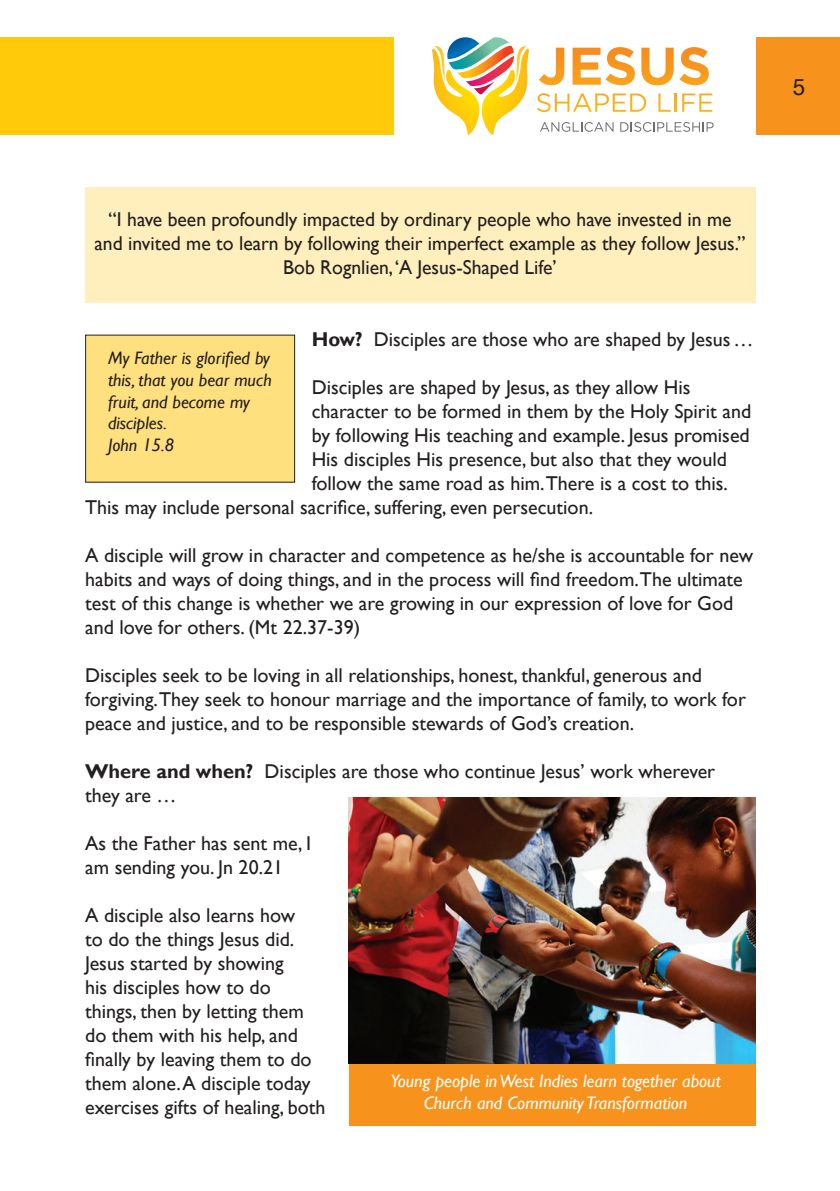
<style>
.page{position:relative;width:840px;height:1191px;background:#fff}
.page>*{position:absolute;margin:0;border:0;box-sizing:border-box;transform-origin:0 0}
.t1{font:22px "Helv";color:#231f20}
.t2{font:20px/24px "Gill Sans";color:#231f20}
.t3{font:italic 18px/21.6px "Gill Sans";color:#231f20}
.t4{font:italic 18px/21.6px "Gill Sans";color:#fff;text-align:center}
.s1{font-weight:700}
</style>
<div class="page">
<svg style="left:539px;top:48px;width:25px;height:37px"></svg>
<svg style="left:572px;top:47px;width:62px;height:38px"></svg>
<svg style="left:641px;top:48px;width:32px;height:37px"></svg>
<svg style="left:679px;top:47px;width:29px;height:38px"></svg>
<svg style="left:537px;top:93px;width:109px;height:19px"></svg>
<svg style="left:658px;top:93px;width:54px;height:19px"></svg>
<svg style="left:540px;top:122px;width:73px;height:10px"></svg>
<svg style="left:620px;top:122px;width:93px;height:10px"></svg>
<svg style="left:432px;top:37px;width:96px;height:98px"></svg>
<div style="left:755px;top:37px;width:84px;height:98px;background:#f7931d"></div>
<div style="left:0;top:37px;width:393px;height:98px;background:#feca0a"></div>
<div style="left:85px;top:187px;width:670px;height:116px;background:#feefbc"></div>
<div style="left:86px;top:335px;width:208px;height:147px;background:#ffe07f"></div>
<div style="left:85px;top:334px;width:210px;height:148px;border:1px solid #231f20"></div>
<div style="left:349px;top:797px;width:406px;height:329px;background:#f7931d"></div>
<img style="left:348px;top:797px;width:407px;height:266px">
<p class="t1" style="left:792px;top:73px;width:14px">5</p>
<p class="t2" style="left:94px;top:208px;width:652px;text-align:center">“I have been profoundly impacted by ordinary people who have invested in me and invited me to learn by following their imperfect example as they follow Jesus.”<br>Bob Rognlien, ‘A Jesus-Shaped Life’</p>
<p class="t2" style="left:311px;top:328px;width:443px"><span class="s1">How?</span> Disciples are those who are shaped by Jesus …</p>
<p class="t2" style="left:311px;top:376px;width:380px">Disciples are shaped by Jesus, as they allow His</p>
<p class="t2" style="left:311px;top:400px;width:441px">character to be formed in them by the Holy Spirit and</p>
<p class="t2" style="left:311px;top:424px;width:439px">by following His teaching and example. Jesus promised</p>
<p class="t2" style="left:311px;top:448px;width:416px">His disciples His presence, but also that they would</p>
<p class="t2" style="left:311px;top:472px;width:417px">follow the same road as him.There is a cost to this.</p>
<p class="t2" style="left:85px;top:496px;width:509px">This may include personal sacrifice, suffering, even persecution.</p>
<p class="t2" style="left:85px;top:544px;width:669px">A disciple will grow in character and competence as he/she is accountable for new habits and ways of doing things, and in the process will find freedom.The ultimate test of this change is whether we are growing in our expression of love for God and love for others. (Mt 22.37-39)</p>
<p class="t2" style="left:85px;top:664px;width:662px">Disciples seek to be loving in all relationships, honest, thankful, generous and forgiving.They seek to honour marriage and the importance of family, to work for peace and justice, and to be responsible stewards of God’s creation.</p>
<p class="t2" style="left:85px;top:760px;width:631px"><span class="s1">Where and when?</span> Disciples are those who continue Jesus’ work wherever they are …</p>
<p class="t2" style="left:85px;top:832px;width:227px">As the Father has sent me, I am sending you. Jn 20.21</p>
<p class="t2" style="left:85px;top:904px;width:242px">A disciple also learns how<br>to do the things Jesus did.<br>Jesus started by showing<br>his disciples how to do things, then by letting them do them with his help, and finally by leaving them to do them alone. A disciple today exercises gifts of healing, both</p>
<p class="t3" style="left:108px;top:348px;width:165px">My Father is glorified by this, that you bear much fruit, and become my disciples.<br>John 15.8</p>
<p class="t4" style="left:390px;top:1070px;width:332px">Young people in West Indies learn together about<br>Church and Community Transformation</p>
</div>
